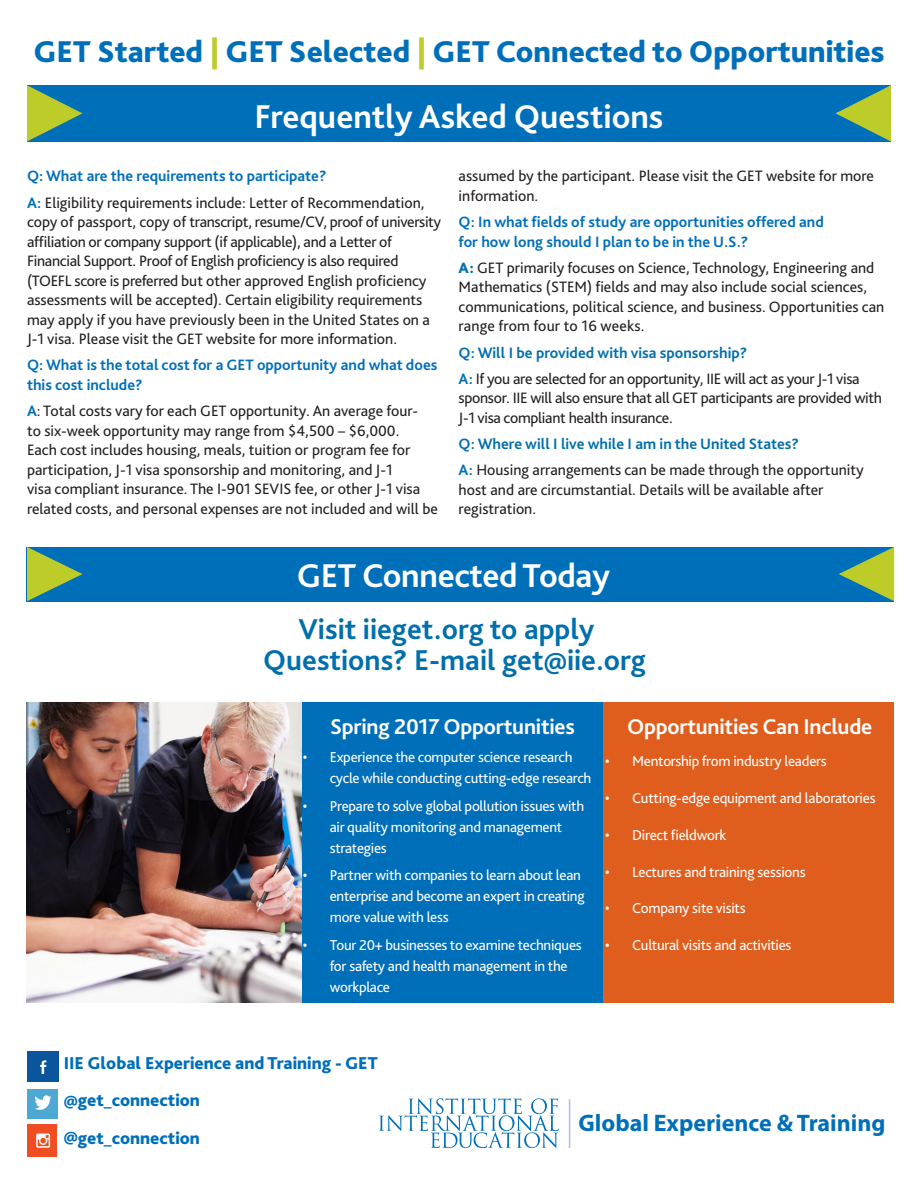
<style>
.page{position:relative;width:918px;height:1188px;background:#fff}
.page>*{position:absolute;margin:0;border:0;box-sizing:border-box;transform-origin:0 0}
.t1{font:700 34.5px "Bliss Pro";letter-spacing:-.01em;color:#fff}
.t2{font:800 31.5px "Bliss Pro";color:#006fba}
.t3{font:700 30px "Bliss Pro";color:#006fab}
.t4{font:700 24px "Myriad Pro";color:#006fba}
.t5{font:700 22.5px "Bliss Pro";letter-spacing:-.01em;color:#fff}
.t6{font:800 18px "Bliss Pro";color:#006fba}
.t7{font:15.75px/19.5px "Bliss Pro";color:#231f20}
.t8{font:700 15.75px/19.5px "Bliss Pro";color:#006fba}
.t9{font:15.75px/19.5px "Bliss Pro";letter-spacing:-.02em;color:#231f20}
.t10{font:700 15.75px "Bliss Pro";color:#006fab}
.t11{font:15px/21px "Bliss Pro";letter-spacing:-.02em;color:#fff}
.s1{color:#becc2a}
.s2{font-weight:700;color:#006fba}
.s3{font-weight:800;color:#006fba}
.s4{color:#006fba}
</style>
<div class="page">
<div style="left:27px;top:85px;width:864px;height:56px;background:#006fba"></div>
<svg style="left:834px;top:85px;width:57px;height:57px"></svg>
<svg style="left:379px;top:1098px;width:180px;height:50px"></svg>
<hr style="left:569px;top:1099px;width:1px;height:49px;background:#adc3e4">
<div style="left:301px;top:702px;width:593px;height:300px;background:#006fba"></div>
<img style="left:27px;top:702px;width:274px;height:300px">
<div style="left:604px;top:702px;width:290px;height:300px;background:#df5e1e"></div>
<div style="left:27px;top:547px;width:867px;height:54px;background:#006fba"></div>
<svg style="left:26px;top:547px;width:58px;height:55px"></svg>
<img style="left:27px;top:1051px;width:32px;height:30px">
<img style="left:27px;top:1124px;width:30px;height:32px">
<img style="left:27px;top:1089px;width:31px;height:30px">
<svg style="left:27px;top:85px;width:57px;height:57px"></svg>
<svg style="left:837px;top:547px;width:58px;height:55px"></svg>
<p class="t2" style="left:34px;top:32px;width:853px">GET Started <span class="s1">|</span> GET Selected <span class="s1">|</span> GET Connected to Opportunities</p>
<p class="t1" style="left:255px;top:95px;width:410px">Frequently Asked Questions</p>
<p class="t8" style="left:27px;top:166px;width:301px">Q: What are the requirements to participate?</p>
<p class="t7" style="left:27px;top:192px;width:416px"><span class="s2">A:</span> Eligibility requirements include: Letter of Recommendation, copy of passport, copy of transcript, resume/CV, proof of university affiliation or company support (if applicable), and a Letter of Financial Support. Proof of English proficiency is also required (TOEFL score is preferred but other approved English proficiency assessments will be accepted). Certain eligibility requirements may apply if you have previously been in the United States on a J-1 visa. Please visit the GET website for more information.</p>
<p class="t8" style="left:27px;top:355px;width:412px">Q: What is the total cost for a GET opportunity and what does this cost include?</p>
<p class="t7" style="left:27px;top:401px;width:412px"><span class="s2">A</span>: Total costs vary for each GET opportunity. An average four-<br>to six-week opportunity may range from $4,500 – $6,000.<br>Each cost includes housing, meals, tuition or program fee for participation, J-1 visa sponsorship and monitoring, and J-1<br>visa compliant insurance. The I-901 SEVIS fee, or other J-1 visa related costs, and personal expenses are not included and will be</p>
<p class="t7" style="left:459px;top:166px;width:417px">assumed by the participant. Please visit the GET website for more information.</p>
<p class="t8" style="left:459px;top:212px;width:367px">Q: In what fields of study are opportunities offered and for how long should I plan to be in the U.S.?</p>
<p class="t7" style="left:459px;top:257px;width:427px"><span class="s3">A:</span> GET primarily focuses on Science, Technology, Engineering and Mathematics (STEM) fields and may also include social sciences, communications, political science, and business. Opportunities can range from four to 16 weeks.</p>
<p class="t10" style="left:459px;top:342px;width:290px"><span class="s4">Q:</span> Will I be provided with visa sponsorship?</p>
<p class="t9" style="left:459px;top:368px;width:425px"><span class="s2">A:</span> If you are selected for an opportunity, IIE will act as your J-1 visa sponsor. IIE will also ensure that all GET participants are provided with<br>J-1 visa compliant health insurance.</p>
<p class="t10" style="left:459px;top:434px;width:342px"><span class="s4">Q:</span> Where will I live while I am in the United States?</p>
<p class="t7" style="left:459px;top:460px;width:407px"><span class="s2">A:</span> Housing arrangements can be made through the opportunity host and are circumstantial. Details will be available after registration.</p>
<p class="t1" style="left:297px;top:554px;width:315px">GET Connected Today</p>
<p class="t3" style="left:298px;top:610px;width:297px">Visit iieget.org to apply</p>
<p class="t3" style="left:263px;top:642px;width:384px">Questions? E-mail get@iie.org</p>
<p class="t5" style="left:330px;top:713px;width:246px">Spring 2017 Opportunities</p>
<p class="t11" style="left:330px;top:746px;width:263px;text-indent:-27px">• Experience the computer science research cycle while conducting cutting-edge research</p>
<p class="t11" style="left:330px;top:795px;width:256px;text-indent:-27px">• Prepare to solve global pollution issues with air quality monitoring and management strategies</p>
<p class="t11" style="left:330px;top:865px;width:256px;text-indent:-27px">• Partner with companies to learn about lean enterprise and become an expert in creating more value with less</p>
<p class="t11" style="left:330px;top:934px;width:253px;text-indent:-27px">• Tour 20+ businesses to examine techniques for safety and health management in the workplace</p>
<p class="t5" style="left:627px;top:713px;width:247px">Opportunities Can Include</p>
<p class="t11" style="left:605px;top:751px;width:223px">• Mentorship from industry leaders</p>
<p class="t11" style="left:605px;top:787px;width:272px">• Cutting-edge equipment and laboratories</p>
<p class="t11" style="left:605px;top:824px;width:123px">• Direct fieldwork</p>
<p class="t11" style="left:605px;top:861px;width:202px">• Lectures and training sessions</p>
<p class="t11" style="left:605px;top:897px;width:142px">• Company site visits</p>
<p class="t11" style="left:605px;top:934px;width:188px">• Cultural visits and activities</p>
<p class="t6" style="left:64px;top:1051px;width:316px">IIE Global Experience and Training - GET</p>
<p class="t6" style="left:64px;top:1089px;width:138px">@get_connection</p>
<p class="t6" style="left:64px;top:1126px;width:138px">@get_connection</p>
<p class="t4" style="left:579px;top:1107px;width:309px">Global Experience &amp; Training</p>
</div>
